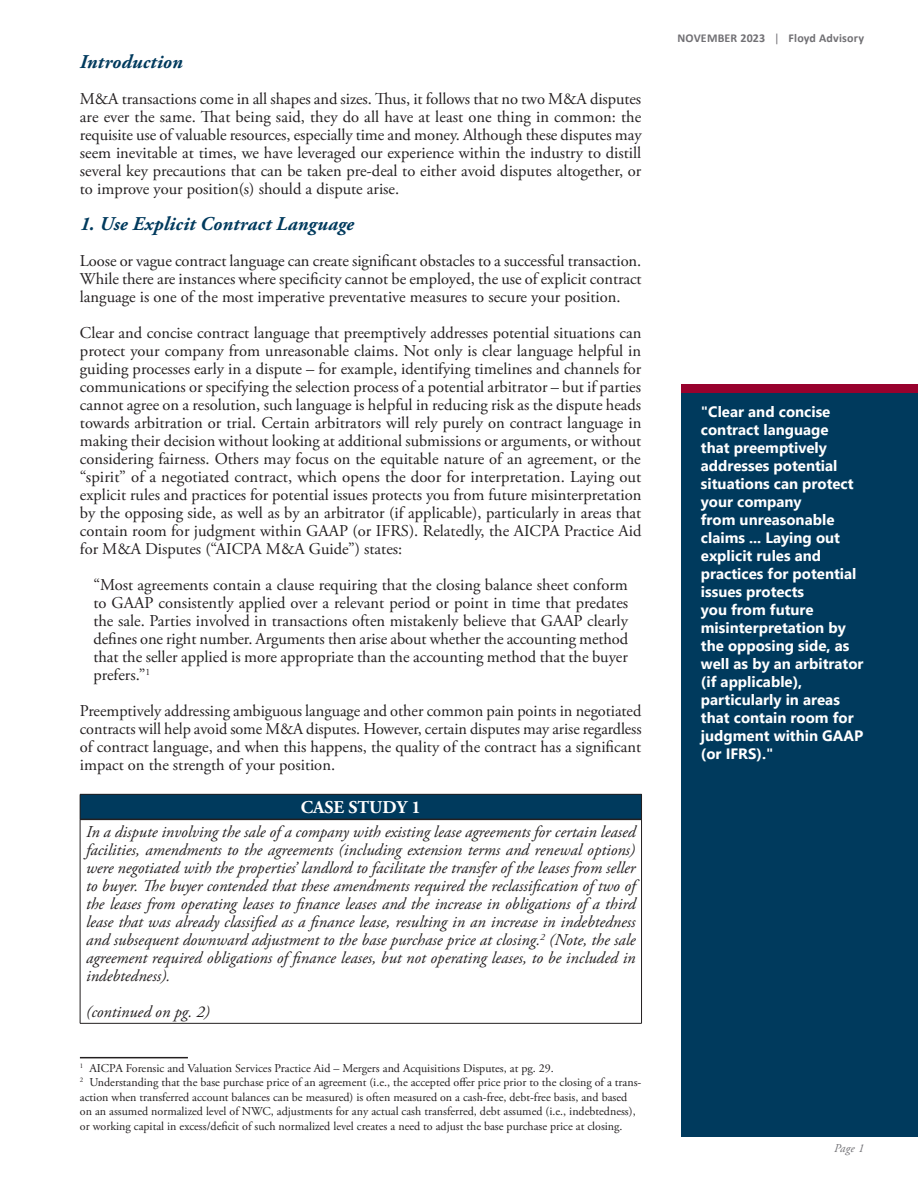
<style>
.page{position:relative;width:918px;height:1188px;background:#fff}
.page>*{position:absolute;margin:0;border:0;box-sizing:border-box;transform-origin:0 0}
.t1{font:italic 700 19.5px "Adobe Garamond Pro";letter-spacing:.01em;color:#003a5d}
.t2{font:700 18px "Adobe Garamond Pro";color:#fff}
.t3{font:16.5px/18px "Adobe Garamond Pro";color:#231f20;text-align:justify}
.t4{font:italic 16.5px/18px "Adobe Garamond Pro";color:#231f20;text-align:justify}
.t5{font:700 15px/18px "Segoe UI";color:#fff}
.t6{font:12px/14.4px "Adobe Garamond Pro";color:#231f20}
.t7{font:700 12px "Calibri";letter-spacing:.015em;color:#717074}
.t8{font:italic 12px "Adobe Garamond Pro";color:#717074}
.s1{font-weight:400}
</style>
<div class="page">
<div style="left:80px;top:794px;width:562px;height:25px;background:#003a5d"></div>
<hr style="left:80px;top:794px;width:562px;height:1px;background:#231f20">
<svg style="left:80px;top:795px;width:1px;height:24px"></svg>
<svg style="left:641px;top:795px;width:1px;height:24px"></svg>
<hr style="left:80px;top:819px;width:1px;height:204px;background:#231f20">
<hr style="left:641px;top:819px;width:1px;height:204px;background:#231f20">
<hr style="left:80px;top:1023px;width:562px;height:1px;background:#231f20">
<hr style="left:80px;top:819px;width:561px;height:1px;background:#231f20">
<hr style="left:80px;top:1057px;width:108px;height:1px;background:#231f20">
<div style="left:681px;top:393px;width:237px;height:744px;background:#003a5d"></div>
<div style="left:681px;top:384px;width:237px;height:9px;background:#98012d"></div>
<p class="t1" style="left:80px;top:51px;width:104px">Introduction</p>
<p class="t3" style="left:80px;top:90px;width:563px">M&amp;A transactions come in all shapes and sizes. Thus, it follows that no two M&amp;A disputes are ever the same. That being said, they do all have at least one thing in common: the requisite use of valuable resources, especially time and money. Although these disputes may seem inevitable at times, we have leveraged our experience within the industry to distill several key precautions that can be taken pre-deal to either avoid disputes altogether, or to improve your position(s) should a dispute arise.</p>
<p class="t1" style="left:80px;top:213px;width:276px">1. Use Explicit Contract Language</p>
<p class="t3" style="left:80px;top:252px;width:563px">Loose or vague contract language can create significant obstacles to a successful transaction.<br>While there are instances where specificity cannot be employed, the use of explicit contract language is one of the most imperative preventative measures to secure your position.</p>
<p class="t3" style="left:80px;top:324px;width:563px">Clear and concise contract language that preemptively addresses potential situations can protect your company from unreasonable claims. Not only is clear language helpful in guiding processes early in a dispute – for example, identifying timelines and channels for communications or specifying the selection process of a potential arbitrator – but if parties cannot agree on a resolution, such language is helpful in reducing risk as the dispute heads towards arbitration or trial. Certain arbitrators will rely purely on contract language in making their decision without looking at additional submissions or arguments, or without considering fairness. Others may focus on the equitable nature of an agreement, or the “spirit” of a negotiated contract, which opens the door for interpretation. Laying out explicit rules and practices for potential issues protects you from future misinterpretation by the opposing side, as well as by an arbitrator (if applicable), particularly in areas that contain room for judgment within GAAP (or IFRS). Relatedly, the AICPA Practice Aid for M&amp;A Disputes (“AICPA M&amp;A Guide”) states:</p>
<p class="t3" style="left:93px;top:576px;width:536px">“Most agreements contain a clause requiring that the closing balance sheet conform to GAAP consistently applied over a relevant period or point in time that predates the sale. Parties involved in transactions often mistakenly believe that GAAP clearly defines one right number. Arguments then arise about whether the accounting method that the seller applied is more appropriate than the accounting method that the buyer prefers.”<sup>1</sup></p>
<p class="t3" style="left:80px;top:702px;width:563px">Preemptively addressing ambiguous language and other common pain points in negotiated contracts will help avoid some M&amp;A disputes. However, certain disputes may arise regardless of contract language, and when this happens, the quality of the contract has a significant impact on the strength of your position.</p>
<p class="t2" style="left:301px;top:797px;width:122px">CASE STUDY 1</p>
<p class="t4" style="left:86px;top:824px;width:551px">In a dispute involving the sale of a company with existing lease agreements for certain leased facilities, amendments to the agreements (including extension terms and renewal options) were negotiated with the properties’ landlord to facilitate the transfer of the leases from seller to buyer. The buyer contended that these amendments required the reclassification of two of the leases from operating leases to finance leases and the increase in obligations of a third lease that was already classified as a finance lease, resulting in an increase in indebtedness and subsequent downward adjustment to the base purchase price at closing.<sup>2</sup> (Note, the sale agreement required obligations of finance leases, but not operating leases, to be included in indebtedness).</p>
<p class="t4" style="left:86px;top:1004px;width:125px">(continued on pg. 2)</p>
<p class="t6" style="left:80px;top:1062px;width:475px"><sup>1</sup> AICPA Forensic and Valuation Services Practice Aid – Mergers and Acquisitions Disputes, at pg. 29.</p>
<p class="t6" style="left:80px;top:1076px;width:563px"><sup>2</sup> Understanding that the base purchase price of an agreement (i.e., the accepted offer price prior to the closing of a trans&shy;action when transferred account balances can be measured) is often measured on a cash-free, debt-free basis, and based on an assumed normalized level of NWC, adjustments for any actual cash transferred, debt assumed (i.e., indebtedness), or working capital in excess/deficit of such normalized level creates a need to adjust the base purchase price at closing.</p>
<p class="t7" style="left:678px;top:30px;width:188px">NOVEMBER 2023 <span class="s1">|</span> Floyd Advisory</p>
<p class="t5" style="left:701px;top:401px;width:164px">"Clear and concise contract language<br>that preemptively addresses potential situations can protect your company<br>from unreasonable claims ... Laying out explicit rules and practices for potential issues protects<br>you from future misinterpretation by the opposing side, as well as by an arbitrator (if applicable), particularly in areas that contain room for judgment within GAAP (or IFRS)."</p>
<p class="t8" style="left:834px;top:1141px;width:31px">Page 1</p>
</div>
